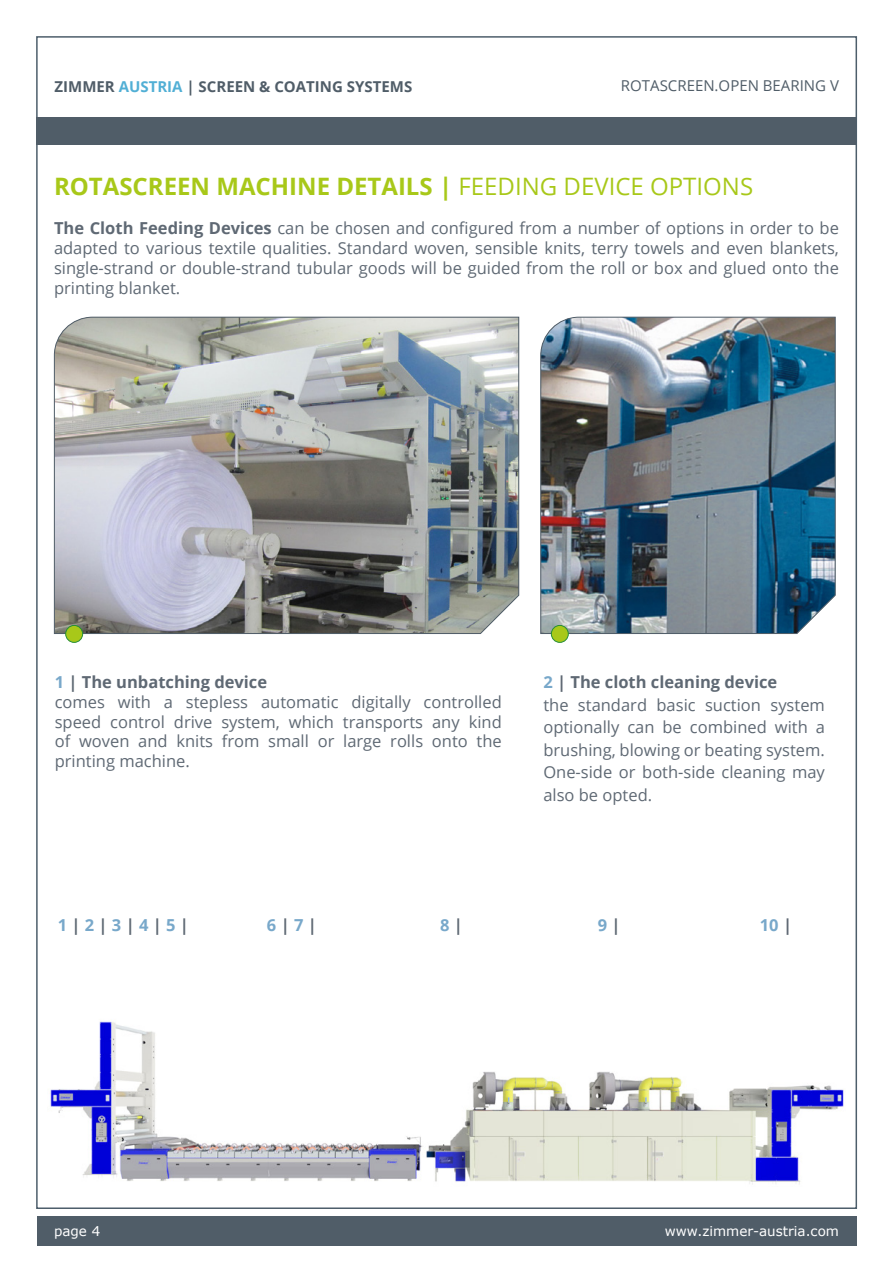
<style>
.page{position:relative;width:893px;height:1263px;background:#fff}
.page>*{position:absolute;margin:0;border:0;box-sizing:border-box;transform-origin:0 0}
.t1{font:700 24px "Open Sans";color:#a8c819}
.t2{font:16.5px/19.8px "Open Sans";color:#5f6974}
.t3{font:700 16.5px "Open Sans";color:#78a8ca}
.t4{font:700 15px "Open Sans";color:#505d68}
.t5{font:15px "Open Sans";color:#505d68}
.t6{font:13.5px "Verdana";color:#fff}
.s1{color:#51afd5}
.s2{font-weight:400}
.s3{font-weight:700}
.s4{font-weight:700;color:#78a8ca}
.s5{color:#5f6974}
</style>
<div class="page">
<div style="left:38px;top:1216px;width:819px;height:30px;background:#505d68"></div>
<div style="left:36px;top:117px;width:820px;height:28px;background:#505d68"></div>
<img style="left:54px;top:316px;width:465px;height:318px">
<div style="left:66px;top:625px;width:17px;height:17px;background:#a8c819;border-radius:50%"></div>
<div style="left:65px;top:625px;width:18px;height:18px;border:1px solid #278f37;border-radius:50%"></div>
<img style="left:540px;top:316px;width:296px;height:318px">
<div style="left:551px;top:625px;width:17px;height:17px;background:#a8c819;border-radius:50%"></div>
<div style="left:551px;top:625px;width:18px;height:18px;border:1px solid #278f37;border-radius:50%"></div>
<img style="left:50px;top:1021px;width:794px;height:163px">
<p class="t4" style="left:55px;top:75px;width:359px">ZIMMER <span class="s1">AUSTRIA</span> | SCREEN &amp; COATING SYSTEMS</p>
<p class="t5" style="left:621px;top:75px;width:220px">ROTASCREEN.OPEN BEARING V</p>
<h1 class="t1" style="left:54px;top:169px;width:701px">ROTASCREEN MACHINE DETAILS | <span class="s2">FEEDING DEVICE OPTIONS</span></h1>
<p class="t2" style="left:54px;top:218px;width:786px;text-align:justify"><span class="s3">The Cloth Feeding Devices</span> can be chosen and configured from a number of options in order to be adapted to various textile qualities. Standard woven, sensible knits, terry towels and even blankets, single-strand or double-strand tubular goods will be guided from the roll or box and glued onto the printing blanket.</p>
<p class="t2" style="left:55px;top:672px;width:449px"><span class="s4">1</span> <span class="s3">| The unbatching device<br></span>comes with a stepless automatic digitally controlled speed control drive system, which transports any kind of woven and knits from small or large rolls onto the printing machine.</p>
<p class="t2" style="left:543px;top:670px;width:283px;line-height:22.5px"><span class="s4">2</span> <span class="s3">| The cloth cleaning device<br></span>the standard basic suction system optionally can be combined with a brushing, blowing or beating system.<br>One-side or both-side cleaning may also be opted.</p>
<p class="t3" style="left:58px;top:913px;width:133px">1 <span class="s5">|</span> 2 <span class="s5">|</span> 3 <span class="s5">|</span> 4 <span class="s5">|</span> 5 <span class="s5">|</span></p>
<p class="t3" style="left:267px;top:913px;width:51px">6 <span class="s5">|</span> 7 <span class="s5">|</span></p>
<p class="t3" style="left:440px;top:913px;width:24px">8 <span class="s5">|</span></p>
<p class="t3" style="left:598px;top:913px;width:24px">9 <span class="s5">|</span></p>
<p class="t3" style="left:760px;top:913px;width:34px">10 <span class="s5">|</span></p>
<p class="t6" style="left:54px;top:1222px;width:48px">page 4</p>
<p class="t6" style="left:665px;top:1222px;width:176px">www.zimmer-austria.com</p>
</div>
